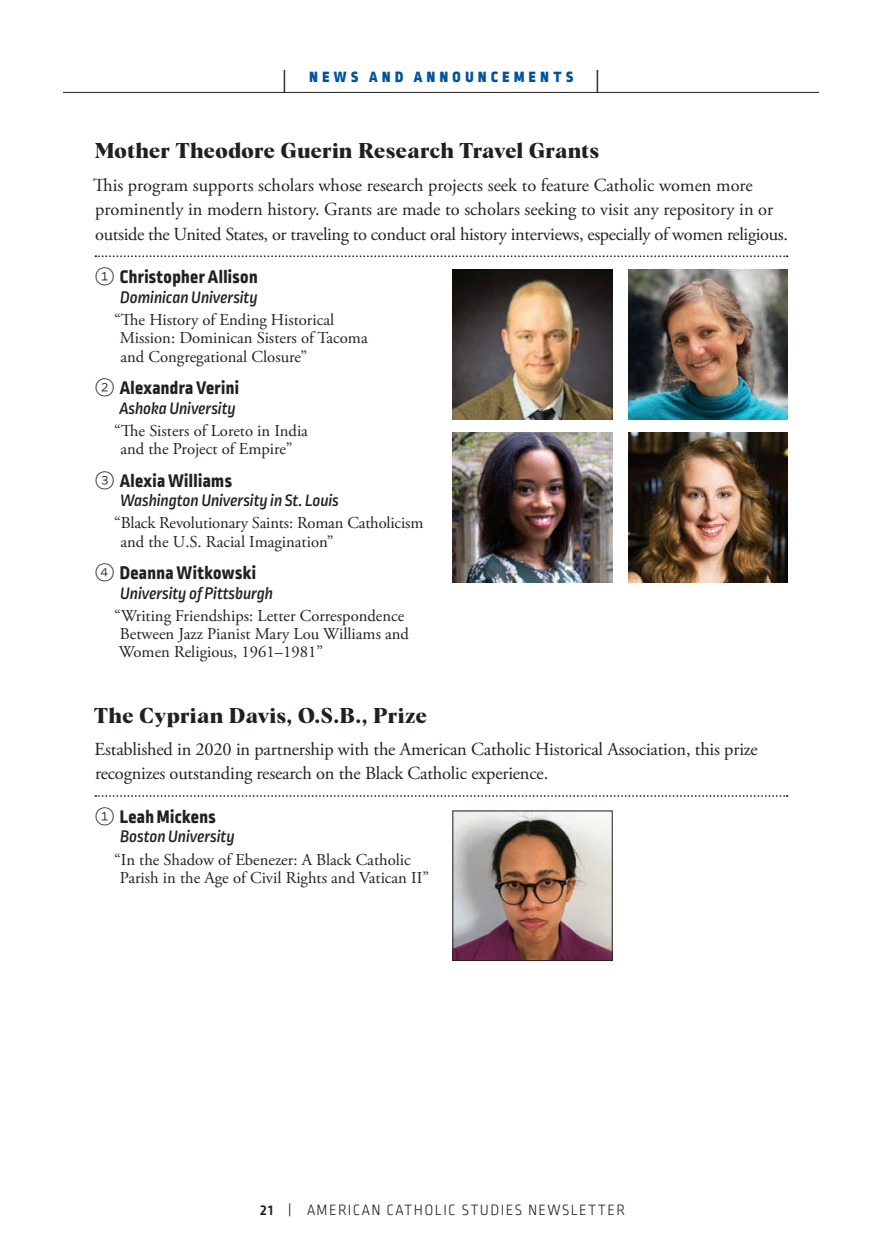
<style>
.page{position:relative;width:882px;height:1260px;background:#fff}
.page>*{position:absolute;margin:0;border:0;box-sizing:border-box;transform-origin:0 0}
.t1{font:700 21px "Albra";letter-spacing:.025em;color:#231f20}
.t2{font:800 19.25px "Ropa Sans Pro";letter-spacing:.02em;color:#231f20}
.t3{font:18.38px/24.5px "Adobe Garamond Pro";letter-spacing:-.01em;color:#231f20}
.t4{font:italic 500 17.5px "Ropa Sans Pro";letter-spacing:-.01em;color:#231f20}
.t5{font:16.62px/18.4px "Adobe Garamond Pro";color:#231f20}
.t6{font:300 15.75px "Ropa Sans Pro";letter-spacing:.09em;color:#231f20}
.t7{font:900 15.75px "Ropa Sans Pro";letter-spacing:.29em;color:#01539e}
.s1{font-family:"Adobe Garamond Pro";font-weight:400;font-size:22.75px;color:#231f20}
.s2{font-family:"Whitney Index White Round Lt 1";font-weight:400}
.s3{font-weight:700}
</style>
<div class="page">
<svg style="left:95px;top:255px;width:693px;height:2px"></svg>
<svg style="left:95px;top:795px;width:693px;height:2px"></svg>
<hr style="left:63px;top:92px;width:756px;height:1px;background:#231f20">
<img style="left:453px;top:270px;width:159px;height:149px">
<img style="left:628px;top:270px;width:160px;height:149px">
<img style="left:628px;top:433px;width:160px;height:149px">
<img style="left:453px;top:433px;width:159px;height:149px">
<img style="left:455px;top:813px;width:155px;height:146px">
<div style="left:453px;top:811px;width:159px;height:150px;border:1px solid #231f20"></div>
<p class="t7" style="left:282px;top:67px;width:320px"><span class="s1">|</span> NEWS AND ANNOUNCEMENTS <span class="s1">|</span></p>
<p class="t1" style="left:95px;top:136px;width:506px">Mother Theodore Guerin Research Travel Grants</p>
<p class="t3" style="left:93px;top:173px;width:696px">This program supports scholars whose research projects seek to feature Catholic women more prominently in modern history. Grants are made to scholars seeking to visit any repository in or outside the United States, or traveling to conduct oral history interviews, especially of women religious.</p>
<p class="t2" style="left:95px;top:266px;width:164px"><span class="s2">1</span> Christopher Allison</p>
<p class="t4" style="left:120px;top:287px;width:139px">Dominican University</p>
<p class="t5" style="left:120px;top:311px;width:249px;text-indent:-6px">“The History of Ending Historical<br>Mission: Dominican Sisters of Tacoma and Congregational Closure”</p>
<p class="t2" style="left:95px;top:377px;width:146px"><span class="s2">2</span> Alexandra Verini</p>
<p class="t4" style="left:119px;top:398px;width:118px">Ashoka University</p>
<p class="t5" style="left:114px;top:422px;width:195px;text-align:center">“The Sisters of Loreto in India and the Project of Empire”</p>
<p class="t2" style="left:95px;top:469px;width:138px"><span class="s2">3</span> Alexia Williams</p>
<p class="t4" style="left:120px;top:490px;width:220px">Washington University in St. Louis</p>
<p class="t5" style="left:120px;top:514px;width:305px;text-indent:-6px">“Black Revolutionary Saints: Roman Catholicism and the U.S. Racial Imagination”</p>
<p class="t2" style="left:95px;top:562px;width:163px"><span class="s2">4</span> Deanna Witkowski</p>
<p class="t4" style="left:120px;top:583px;width:154px">University of Pittsburgh</p>
<p class="t5" style="left:114px;top:607px;width:296px">“Writing Friendships: Letter Correspondence<br>Between Jazz Pianist Mary Lou Williams and<br>Women Religious, 1961–1981”</p>
<p class="t1" style="left:94px;top:700px;width:334px">The Cyprian Davis, O.S.B., Prize</p>
<p class="t3" style="left:95px;top:737px;width:665px">Established in 2020 in partnership with the American Catholic Historical Association, this prize recognizes outstanding research on the Black Catholic experience.</p>
<p class="t2" style="left:95px;top:806px;width:122px"><span class="s2">1</span> Leah Mickens</p>
<p class="t4" style="left:120px;top:827px;width:116px">Boston University</p>
<p class="t5" style="left:120px;top:851px;width:311px;text-indent:-6px">“In the Shadow of Ebenezer: A Black Catholic<br>Parish in the Age of Civil Rights and Vatican II”</p>
<p class="t6" style="left:260px;top:1201px;width:366px"><span class="s3">21</span> | AMERICAN CATHOLIC STUDIES NEWSLETTER</p>
</div>
